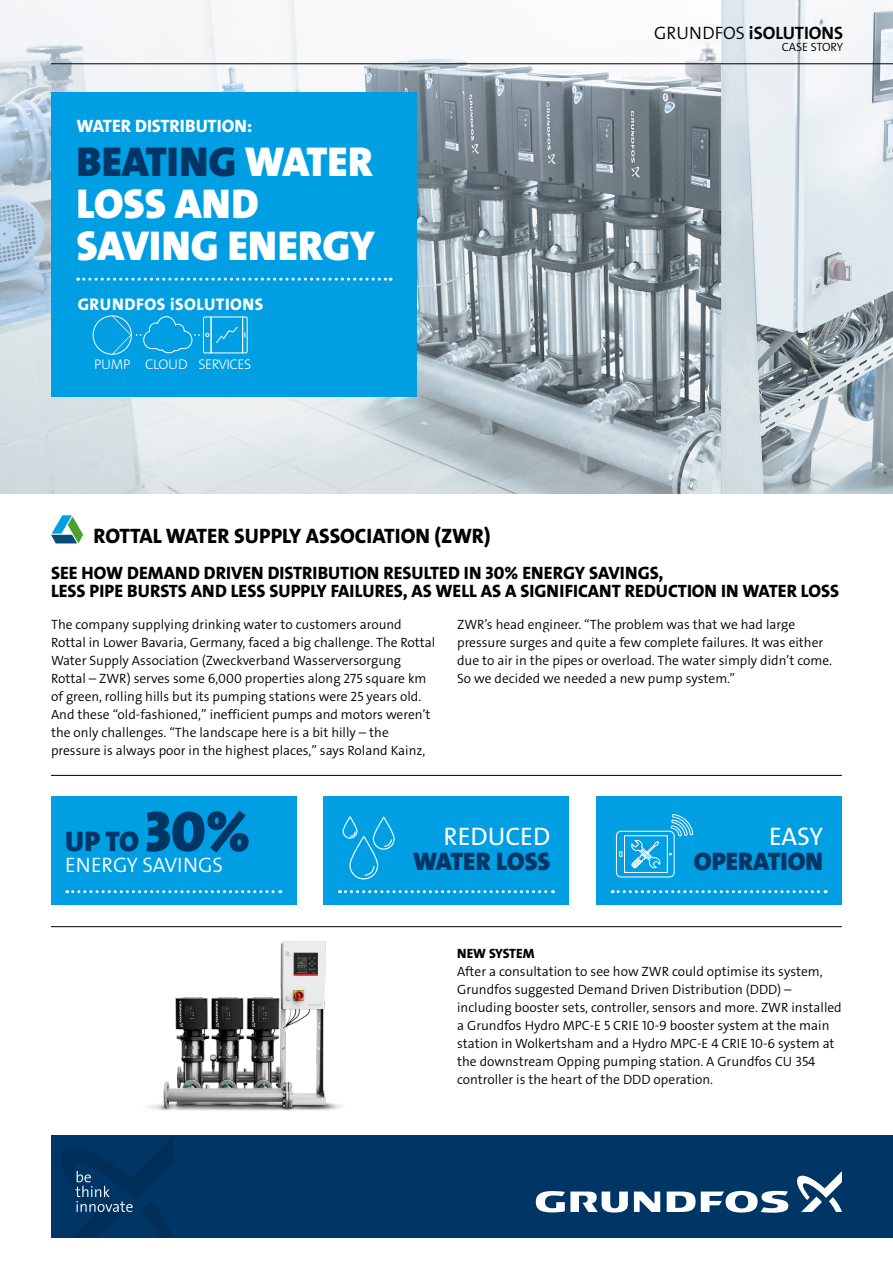
<style>
.page{position:relative;width:893px;height:1263px;background:#fff}
.page>*{position:absolute;margin:0;border:0;box-sizing:border-box;transform-origin:0 0}
.t1{font:57.75px "Grundfos The Sans V2 OT 9 BL";color:#003665}
.t2{font:42px/42px "Grundfos The Sans V2 OT 9 BL";color:#fff}
.t3{font:28.5px "Grundfos The Sans V2 OT 9 BL";color:#003665}
.t4{font:25.5px "Grundfos The Sans V2 OT 9 BL";color:#003665}
.t5{font:25.5px "Grundfos The Sans V2 OT 5 R";color:#fff}
.t6{font:21px "Grundfos The Sans V2 OT 8 XB";color:#000}
.t7{font:21px "Grundfos The Sans V2 OT 4 SL";color:#fff}
.t8{font:18px/18px "Grundfos The Sans V2 OT 8 XB";color:#000}
.t9{font:18px "Grundfos The Sans V2 OT 8 XB";color:#fff}
.t10{font:18px "Grundfos The Sans V2 OT 7 B";color:#000}
.t11{font:16.95px "Grundfos The Sans V2 OT 8 XB";letter-spacing:.03em;color:#fff}
.t12{font:14.1px "Grundfos The Sans V2 OT 3 L";letter-spacing:-.04em;color:#fff}
.t13{font:13.5px/18px "Grundfos The Sans V2 OT 4 SL";color:#000}
.t14{font:13.5px "Grundfos The Sans V2 OT 8 XB";letter-spacing:-.005em;color:#000}
.t15{font:12px "Grundfos The Sans V2 OT 4 SL";letter-spacing:-.015em;color:#000}
.s1{color:#003665}
.s2{font-family:"Grundfos The Sans V2 OT 4 SL"}
</style>
<div class="page">
<img style="left:0;top:0;width:893px;height:493px">
<hr style="left:51px;top:775px;width:791px;height:1px;background:#000">
<hr style="left:51px;top:926px;width:791px;height:1px;background:#000">
<svg style="left:51px;top:515px;width:32px;height:28px"></svg>
<div style="left:51px;top:92px;width:366px;height:305px;background:#009ee3"></div>
<svg style="left:78px;top:278px;width:313px;height:3px"></svg>
<img style="left:97px;top:926px;width:293px;height:185px">
<div style="left:93px;top:316px;width:39px;height:39px;border:1px solid #fff;border-radius:50%"></div>
<svg style="left:112px;top:316px;width:136px;height:38px"></svg>
<div style="left:324px;top:796px;width:245px;height:109px;background:#009ee3"></div>
<div style="left:349px;top:836px;width:29px;height:43px;border:1px solid #fff;border-radius:14px"></div>
<svg style="left:364px;top:866px;width:11px;height:10px"></svg>
<div style="left:343px;top:816px;width:14px;height:23px;border:1px solid #fff;border-radius:7px"></div>
<svg style="left:350px;top:830px;width:6px;height:7px"></svg>
<div style="left:373px;top:817px;width:22px;height:33px;border:1px solid #fff;border-radius:10px"></div>
<svg style="left:384px;top:839px;width:8px;height:8px"></svg>
<div style="left:51px;top:796px;width:246px;height:109px;background:#009ee3"></div>
<svg style="left:67px;top:890px;width:214px;height:3px"></svg>
<svg style="left:339px;top:890px;width:214px;height:3px"></svg>
<div style="left:596px;top:796px;width:246px;height:109px;background:#009ee3"></div>
<svg style="left:631px;top:840px;width:29px;height:28px"></svg>
<svg style="left:619px;top:851px;width:3px;height:6px"></svg>
<div style="left:616px;top:831px;width:58px;height:46px;border:1px solid #fff;border-radius:5px"></div>
<div style="left:624px;top:835px;width:44px;height:38px;border:1px solid #fff"></div>
<svg style="left:671px;top:814px;width:22px;height:22px"></svg>
<svg style="left:612px;top:890px;width:214px;height:3px"></svg>
<div style="left:51px;top:1135px;width:842px;height:102px;background:#003665"></div>
<svg style="left:634px;top:1191px;width:26px;height:21px"></svg>
<svg style="left:536px;top:1191px;width:92px;height:21px"></svg>
<svg style="left:667px;top:1191px;width:121px;height:22px"></svg>
<svg style="left:797px;top:1171px;width:45px;height:41px"></svg>
<svg style="left:61px;top:1137px;width:112px;height:100px"></svg>
<hr style="left:51px;top:63px;width:842px;height:1px;background:#000">
<h3 class="t9" style="left:77px;top:115px;width:177px">WATER DISTRIBUTION:</h3>
<h2 class="t2" style="left:77px;top:141px;width:300px"><span class="s1">BEATING</span> WATER<br>LOSS AND<br>SAVING ENERGY</h2>
<p class="t11" style="left:78px;top:293px;width:187px">GRUNDFOS iSOLUTIONS</p>
<p class="t12" style="left:94px;top:356px;width:159px">PUMP CLOUD SERVICES</p>
<h3 class="t10" style="left:654px;top:21px;width:190px"><span class="s2">GRUNDFOS</span> iSOLUTIONS</h3>
<p class="t15" style="left:782px;top:39px;width:63px">CASE STORY</p>
<h3 class="t6" style="left:94px;top:523px;width:398px">ROTTAL WATER SUPPLY ASSOCIATION (ZWR)</h3>
<h3 class="t8" style="left:51px;top:564px;width:790px">SEE HOW DEMAND DRIVEN DISTRIBUTION RESULTED IN 30% ENERGY SAVINGS,<br>LESS PIPE BURSTS AND LESS SUPPLY FAILURES, AS WELL AS A SIGNIFICANT REDUCTION IN WATER LOSS</h3>
<p class="t13" style="left:51px;top:615px;width:386px">The company supplying drinking water to customers around Rottal in Lower Bavaria, Germany, faced a big challenge. The Rottal Water Supply Association (Zweckverband Wasserversorgung Rottal – ZWR) serves some 6,000 properties along 275 square km of green, rolling hills but its pumping stations were 25 years old.<br>And these “old-fashioned,” inefficient pumps and motors weren’t the only challenges. “The landscape here is a bit hilly – the pressure is always poor in the highest places,” says Roland Kainz,</p>
<p class="t13" style="left:457px;top:615px;width:377px">ZWR’s head engineer. “The problem was that we had large pressure surges and quite a few complete failures. It was either due to air in the pipes or overload. The water simply didn’t come.<br>So we decided we needed a new pump system.”</p>
<h1 class="t1" style="left:145px;top:794px;width:107px">30%</h1>
<h3 class="t3" style="left:65px;top:823px;width:75px">UP TO</h3>
<h3 class="t7" style="left:65px;top:851px;width:159px">ENERGY SAVINGS</h3>
<h3 class="t5" style="left:444px;top:819px;width:108px">REDUCED</h3>
<h3 class="t4" style="left:413px;top:845px;width:139px">WATER LOSS</h3>
<h3 class="t5" style="left:769px;top:819px;width:56px">EASY</h3>
<h3 class="t4" style="left:694px;top:845px;width:131px">OPERATION</h3>
<p class="t14" style="left:457px;top:945px;width:79px">NEW SYSTEM</p>
<p class="t13" style="left:457px;top:963px;width:386px">After a consultation to see how ZWR could optimise its system, Grundfos suggested Demand Driven Distribution (DDD) – including booster sets, controller, sensors and more. ZWR installed a Grundfos Hydro MPC-E 5 CRIE 10-9 booster system at the main station in Wolkertsham and a Hydro MPC-E 4 CRIE 10-6 system at the downstream Opping pumping station. A Grundfos CU 354 controller is the heart of the DDD operation.</p>
</div>
